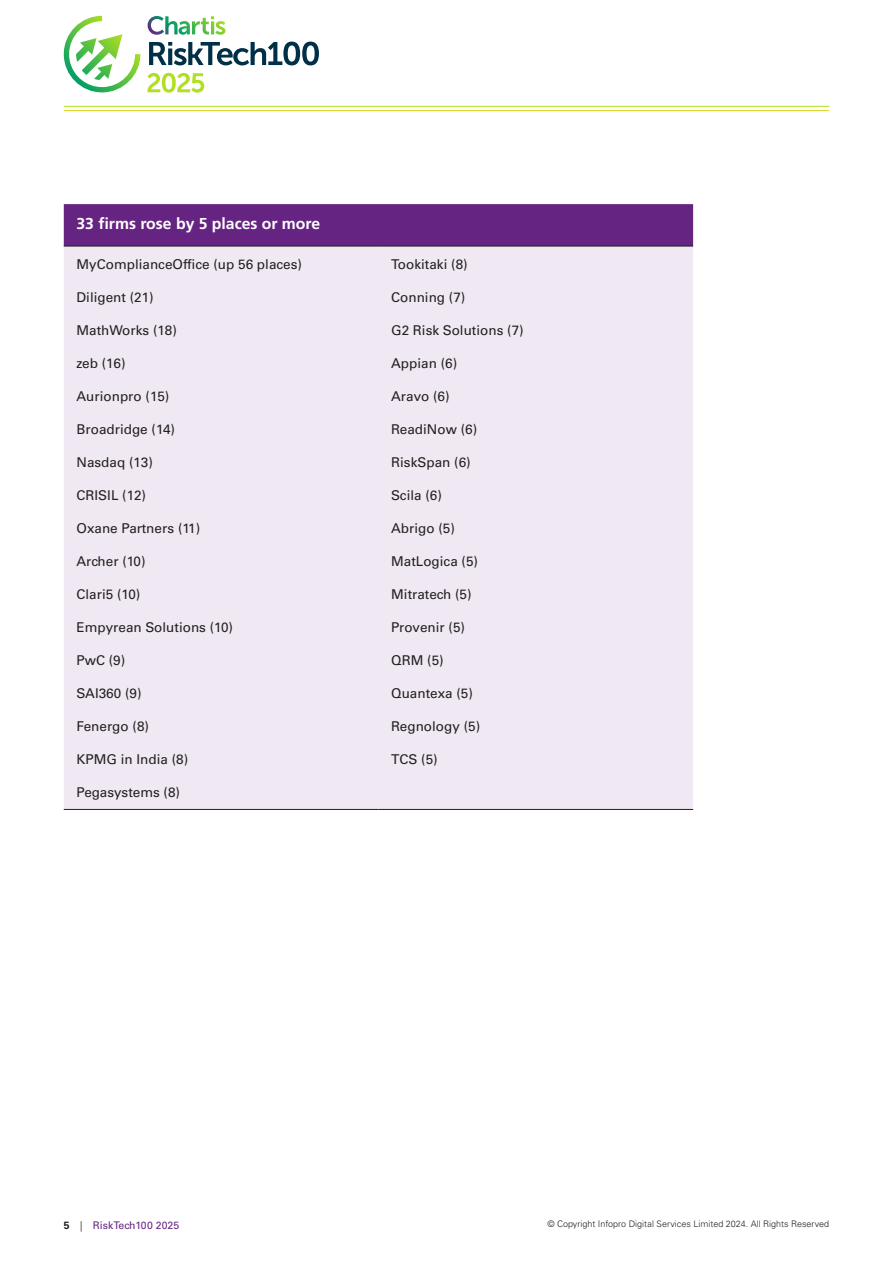
<style>
.page{position:relative;width:893px;height:1263px;background:#fff}
.page>*{position:absolute;margin:0;border:0;box-sizing:border-box;transform-origin:0 0}
.Table_header{font:700 15.75px "Frutiger LT Std";color:#fff}
.Table_text{font:13.5px "Univers LT Std";color:#231f20}
.t1{font:10.5px "Univers LT Std";color:#662482}
.t2{font:300 9px "Univers LT Std";color:#231f20}
.s1{font-weight:700;color:#231f20}
.s2{font-weight:300;color:#231f20}
</style>
<div class="page">
<hr style="left:64px;top:106px;width:765px;height:1px;background:#b0e021">
<hr style="left:64px;top:110px;width:765px;height:1px;background:#e0d621">
<svg style="left:149px;top:42px;width:170px;height:23px"></svg>
<svg style="left:147px;top:73px;width:57px;height:20px"></svg>
<svg style="left:148px;top:16px;width:77px;height:19px"></svg>
<svg style="left:64px;top:16px;width:76px;height:76px"></svg>
<div style="left:64px;top:204px;width:629px;height:42px;background:#662482"></div>
<div style="left:64px;top:247px;width:629px;height:562px;background:#f0e9f3"></div>
<hr style="left:64px;top:246px;width:314px;height:1px;background:#231f20">
<hr style="left:378px;top:246px;width:315px;height:1px;background:#231f20">
<hr style="left:64px;top:809px;width:314px;height:1px;background:#231f20">
<hr style="left:378px;top:809px;width:315px;height:1px;background:#231f20">
<p class="Table_header" style="left:77px;top:214px;width:245px">33 firms rose by 5 places or more</p>
<p class="Table_text" style="left:77px;top:256px;width:227px">MyComplianceOffice (up 56 places)</p>
<p class="Table_text" style="left:77px;top:289px;width:79px">Diligent (21)</p>
<p class="Table_text" style="left:77px;top:322px;width:102px">MathWorks (18)</p>
<p class="Table_text" style="left:77px;top:355px;width:51px">zeb (16)</p>
<p class="Table_text" style="left:77px;top:388px;width:94px">Aurionpro (15)</p>
<p class="Table_text" style="left:77px;top:421px;width:100px">Broadridge (14)</p>
<p class="Table_text" style="left:77px;top:454px;width:78px">Nasdaq (13)</p>
<p class="Table_text" style="left:77px;top:487px;width:71px">CRISIL (12)</p>
<p class="Table_text" style="left:77px;top:520px;width:125px">Oxane Partners (11)</p>
<p class="Table_text" style="left:77px;top:553px;width:71px">Archer (10)</p>
<p class="Table_text" style="left:77px;top:586px;width:65px">Clari5 (10)</p>
<p class="Table_text" style="left:77px;top:619px;width:158px">Empyrean Solutions (10)</p>
<p class="Table_text" style="left:77px;top:652px;width:50px">PwC (9)</p>
<p class="Table_text" style="left:77px;top:685px;width:67px">SAI360 (9)</p>
<p class="Table_text" style="left:77px;top:718px;width:74px">Fenergo (8)</p>
<p class="Table_text" style="left:77px;top:751px;width:113px">KPMG in India (8)</p>
<p class="Table_text" style="left:77px;top:784px;width:105px">Pegasystems (8)</p>
<p class="Table_text" style="left:391px;top:256px;width:78px">Tookitaki (8)</p>
<p class="Table_text" style="left:391px;top:289px;width:76px">Conning (7)</p>
<p class="Table_text" style="left:391px;top:322px;width:134px">G2 Risk Solutions (7)</p>
<p class="Table_text" style="left:391px;top:355px;width:68px">Appian (6)</p>
<p class="Table_text" style="left:391px;top:388px;width:60px">Aravo (6)</p>
<p class="Table_text" style="left:391px;top:421px;width:87px">ReadiNow (6)</p>
<p class="Table_text" style="left:391px;top:454px;width:81px">RiskSpan (6)</p>
<p class="Table_text" style="left:391px;top:487px;width:52px">Scila (6)</p>
<p class="Table_text" style="left:391px;top:520px;width:65px">Abrigo (5)</p>
<p class="Table_text" style="left:391px;top:553px;width:88px">MatLogica (5)</p>
<p class="Table_text" style="left:391px;top:586px;width:82px">Mitratech (5)</p>
<p class="Table_text" style="left:391px;top:619px;width:75px">Provenir (5)</p>
<p class="Table_text" style="left:391px;top:652px;width:54px">QRM (5)</p>
<p class="Table_text" style="left:391px;top:685px;width:83px">Quantexa (5)</p>
<p class="Table_text" style="left:391px;top:718px;width:90px">Regnology (5)</p>
<p class="Table_text" style="left:391px;top:751px;width:48px">TCS (5)</p>
<p class="t1" style="left:64px;top:1219px;width:117px"><span class="s1">5</span> <span class="s2">|</span> RiskTech100 2025</p>
<p class="t2" style="left:547px;top:1218px;width:283px">© Copyright Infopro Digital Services Limited 2024. All Rights Reserved</p>
</div>
